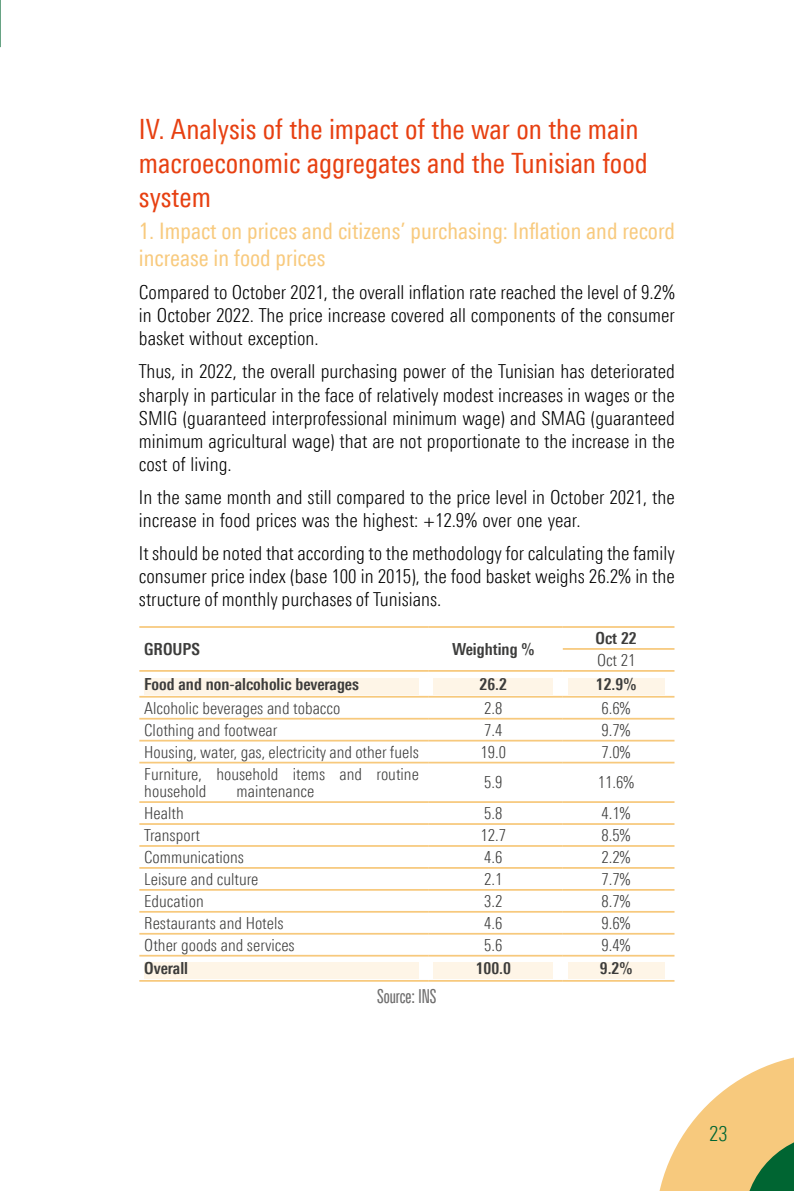
<style>
.page{position:relative;width:794px;height:1191px;background:#fff}
.page>*{position:absolute;margin:0;border:0;box-sizing:border-box;transform-origin:0 0}
.t1{font:28px/33.6px "Linotype Univers 420 Cn";color:#e74011}
.t2{font:22.75px/27.3px "Linotype Univers 420 Cn";color:#f8ca7e}
.t3{font:300 21px "Linotype Univers 320 Cn";color:#006532}
.t4{font:300 19.25px/23.1px "Linotype Univers 320 Cn";color:#000;text-align:justify}
.t5{font:19.25px "Linotype Univers 410 Cm";color:#706f6f}
.t6{font:300 16.62px/17.5px "Linotype Univers 320 Cn";color:#3c3c3b}
.t7{font:700 16.62px "Linotype Univers 620 Cn";color:#3c3c3b}
</style>
<div class="page">
<svg style="left:659px;top:1057px;width:135px;height:134px"></svg>
<svg style="left:0;top:0;width:1px;height:47px"></svg>
<hr style="left:139px;top:626px;width:290px;height:2px;background:#f7c97d">
<hr style="left:429px;top:626px;width:134px;height:2px;background:#f7c97d">
<hr style="left:139px;top:670px;width:290px;height:2px;background:#f7c97d">
<hr style="left:429px;top:670px;width:134px;height:2px;background:#f7c97d">
<hr style="left:563px;top:670px;width:111px;height:2px;background:#f7c97d">
<hr style="left:139px;top:696px;width:290px;height:1px;background:#f7c97d">
<hr style="left:429px;top:696px;width:134px;height:1px;background:#f7c97d">
<hr style="left:563px;top:696px;width:111px;height:1px;background:#f7c97d">
<hr style="left:139px;top:718px;width:290px;height:1px;background:#f7c97d">
<hr style="left:429px;top:718px;width:134px;height:1px;background:#f7c97d">
<hr style="left:563px;top:718px;width:111px;height:1px;background:#f7c97d">
<hr style="left:139px;top:740px;width:290px;height:1px;background:#f7c97d">
<hr style="left:429px;top:740px;width:134px;height:1px;background:#f7c97d">
<hr style="left:563px;top:740px;width:111px;height:1px;background:#f7c97d">
<hr style="left:139px;top:761px;width:290px;height:2px;background:#f7c97d">
<hr style="left:429px;top:761px;width:134px;height:2px;background:#f7c97d">
<hr style="left:563px;top:761px;width:111px;height:2px;background:#f7c97d">
<hr style="left:139px;top:801px;width:290px;height:2px;background:#f7c97d">
<hr style="left:429px;top:801px;width:134px;height:2px;background:#f7c97d">
<hr style="left:563px;top:801px;width:111px;height:2px;background:#f7c97d">
<hr style="left:139px;top:823px;width:290px;height:2px;background:#f7c97d">
<hr style="left:429px;top:823px;width:134px;height:2px;background:#f7c97d">
<hr style="left:563px;top:823px;width:111px;height:2px;background:#f7c97d">
<hr style="left:139px;top:845px;width:290px;height:2px;background:#f7c97d">
<hr style="left:429px;top:845px;width:134px;height:2px;background:#f7c97d">
<hr style="left:563px;top:845px;width:111px;height:2px;background:#f7c97d">
<hr style="left:139px;top:867px;width:290px;height:1px;background:#f7c97d">
<hr style="left:429px;top:867px;width:134px;height:1px;background:#f7c97d">
<hr style="left:563px;top:867px;width:111px;height:1px;background:#f7c97d">
<hr style="left:139px;top:889px;width:290px;height:1px;background:#f7c97d">
<hr style="left:429px;top:889px;width:134px;height:1px;background:#f7c97d">
<hr style="left:563px;top:889px;width:111px;height:1px;background:#f7c97d">
<hr style="left:139px;top:911px;width:290px;height:1px;background:#f7c97d">
<hr style="left:429px;top:911px;width:134px;height:1px;background:#f7c97d">
<hr style="left:563px;top:911px;width:111px;height:1px;background:#f7c97d">
<hr style="left:139px;top:933px;width:290px;height:1px;background:#f7c97d">
<hr style="left:429px;top:933px;width:134px;height:1px;background:#f7c97d">
<hr style="left:563px;top:933px;width:111px;height:1px;background:#f7c97d">
<hr style="left:139px;top:954px;width:290px;height:2px;background:#f7c97d">
<hr style="left:429px;top:954px;width:134px;height:2px;background:#f7c97d">
<hr style="left:563px;top:954px;width:111px;height:2px;background:#f7c97d">
<hr style="left:139px;top:980px;width:290px;height:1px;background:#f7c97d">
<hr style="left:429px;top:980px;width:134px;height:1px;background:#f7c97d">
<hr style="left:563px;top:980px;width:111px;height:1px;background:#f7c97d">
<hr style="left:563px;top:626px;width:111px;height:2px;background:#f7c97d">
<hr style="left:563px;top:648px;width:111px;height:2px;background:#f7c97d">
<div style="left:144px;top:678px;width:275px;height:16px;background:#fef5e7"></div>
<div style="left:434px;top:678px;width:119px;height:16px;background:#fef5e7"></div>
<div style="left:568px;top:678px;width:96px;height:16px;background:#fef5e7"></div>
<div style="left:144px;top:962px;width:275px;height:17px;background:#fef5e7"></div>
<div style="left:434px;top:962px;width:119px;height:17px;background:#fef5e7"></div>
<div style="left:568px;top:962px;width:96px;height:17px;background:#fef5e7"></div>
<h1 class="t1" style="left:139px;top:112px;width:510px">IV. Analysis of the impact of the war on the main macroeconomic aggregates and the Tunisian food system</h1>
<p class="t2" style="left:139px;top:217px;width:537px">1. Impact on prices and citizens’ purchasing: Inflation and record increase in food prices</p>
<p class="t4" style="left:139px;top:281px;width:537px">Compared to October 2021, the overall inflation rate reached the level of 9.2% in October 2022. The price increase covered all components of the consumer basket without exception.</p>
<p class="t4" style="left:139px;top:360px;width:537px">Thus, in 2022, the overall purchasing power of the Tunisian has deteriorated sharply in particular in the face of relatively modest increases in wages or the SMIG (guaranteed interprofessional minimum wage) and SMAG (guaranteed minimum agricultural wage) that are not proportionate to the increase in the cost of living.</p>
<p class="t4" style="left:139px;top:485px;width:537px">In the same month and still compared to the price level in October 2021, the increase in food prices was the highest: +12.9% over one year.</p>
<p class="t4" style="left:139px;top:541px;width:537px">It should be noted that according to the methodology for calculating the family consumer price index (base 100 in 2015), the food basket weighs 26.2% in the structure of monthly purchases of Tunisians.</p>
<p class="t7" style="left:144px;top:639px;width:57px">GROUPS</p>
<p class="t7" style="left:452px;top:639px;width:84px">Weighting %</p>
<p class="t7" style="left:595px;top:628px;width:43px">Oct 22</p>
<p class="t6" style="left:597px;top:651px;width:40px">Oct 21</p>
<p class="t7" style="left:144px;top:674px;width:216px">Food and non-alcoholic beverages</p>
<p class="t7" style="left:479px;top:674px;width:29px">26.2</p>
<p class="t7" style="left:596px;top:674px;width:42px">12.9%</p>
<p class="t6" style="left:144px;top:699px;width:197px">Alcoholic beverages and tobacco</p>
<p class="t6" style="left:484px;top:699px;width:20px">2.8</p>
<p class="t6" style="left:601px;top:699px;width:31px">6.6%</p>
<p class="t6" style="left:144px;top:721px;width:135px">Clothing and footwear</p>
<p class="t6" style="left:484px;top:721px;width:20px">7.4</p>
<p class="t6" style="left:601px;top:721px;width:31px">9.7%</p>
<p class="t6" style="left:144px;top:743px;width:276px">Housing, water, gas, electricity and other fuels</p>
<p class="t6" style="left:480px;top:743px;width:27px">19.0</p>
<p class="t6" style="left:601px;top:743px;width:31px">7.0%</p>
<p class="t6" style="left:144px;top:765px;width:276px">Furniture, household items and routine household</p>
<p class="t6" style="left:484px;top:773px;width:20px">5.9</p>
<p class="t6" style="left:598px;top:773px;width:38px">11.6%</p>
<p class="t6" style="left:236px;top:782px;width:79px">maintenance</p>
<p class="t6" style="left:144px;top:804px;width:41px">Health</p>
<p class="t6" style="left:484px;top:804px;width:20px">5.8</p>
<p class="t6" style="left:601px;top:804px;width:31px">4.1%</p>
<p class="t6" style="left:144px;top:826px;width:57px">Transport</p>
<p class="t6" style="left:480px;top:826px;width:27px">12.7</p>
<p class="t6" style="left:601px;top:826px;width:31px">8.5%</p>
<p class="t6" style="left:144px;top:848px;width:101px">Communications</p>
<p class="t6" style="left:484px;top:848px;width:20px">4.6</p>
<p class="t6" style="left:601px;top:848px;width:31px">2.2%</p>
<p class="t6" style="left:144px;top:870px;width:116px">Leisure and culture</p>
<p class="t6" style="left:484px;top:870px;width:20px">2.1</p>
<p class="t6" style="left:601px;top:870px;width:31px">7.7%</p>
<p class="t6" style="left:144px;top:892px;width:61px">Education</p>
<p class="t6" style="left:484px;top:892px;width:20px">3.2</p>
<p class="t6" style="left:601px;top:892px;width:31px">8.7%</p>
<p class="t6" style="left:144px;top:914px;width:141px">Restaurants and Hotels</p>
<p class="t6" style="left:484px;top:914px;width:20px">4.6</p>
<p class="t6" style="left:601px;top:914px;width:31px">9.6%</p>
<p class="t6" style="left:144px;top:936px;width:152px">Other goods and services</p>
<p class="t6" style="left:484px;top:936px;width:20px">5.6</p>
<p class="t6" style="left:601px;top:936px;width:31px">9.4%</p>
<p class="t7" style="left:144px;top:958px;width:45px">Overall</p>
<p class="t7" style="left:475px;top:958px;width:37px">100.0</p>
<p class="t7" style="left:600px;top:958px;width:34px">9.2%</p>
<p class="t5" style="left:377px;top:985px;width:61px">Source: INS</p>
<p class="t3" style="left:709px;top:1121px;width:20px">23</p>
</div>
